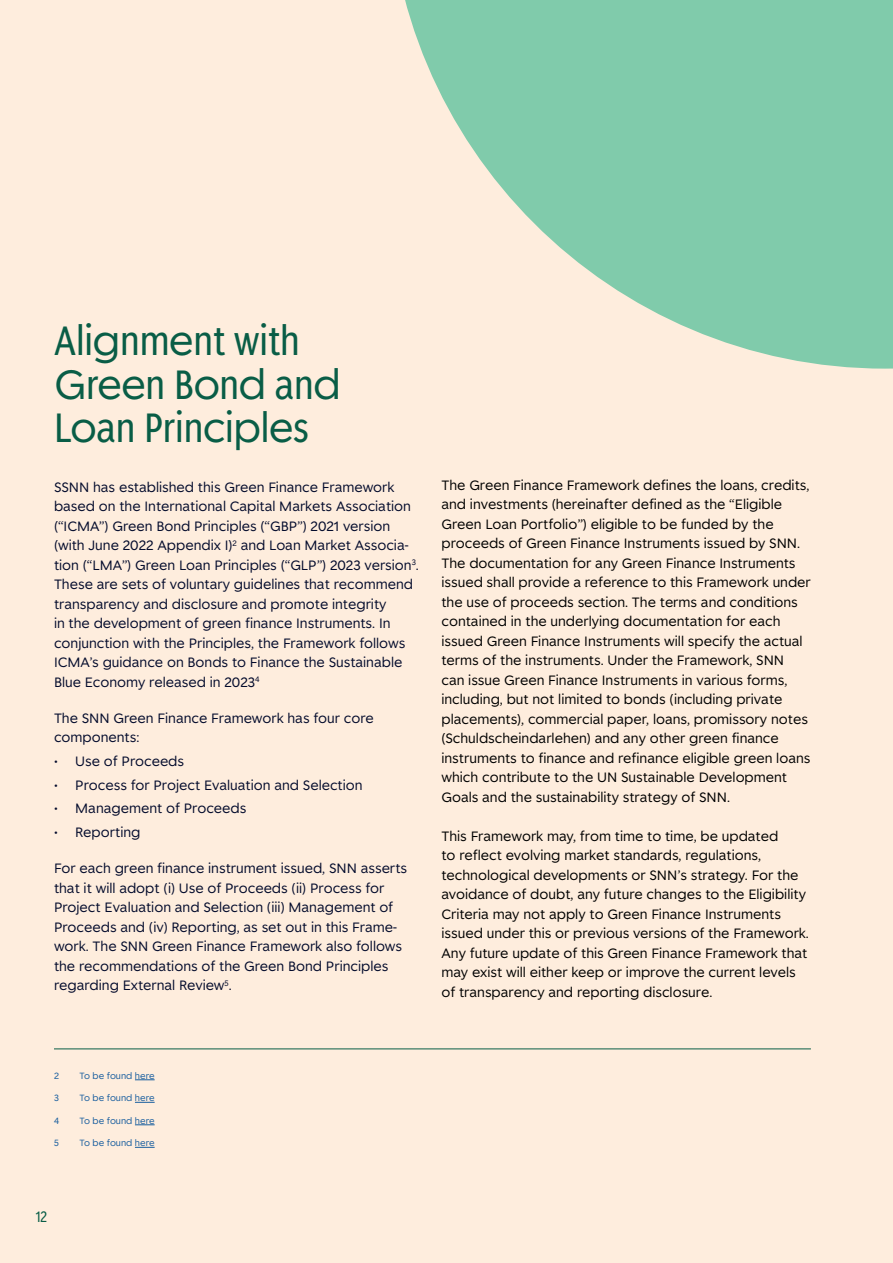
<style>
.page{position:relative;width:893px;height:1263px;background:#feeddd}
.page>*{position:absolute;margin:0;border:0;box-sizing:border-box;transform-origin:0 0}
.Tittel_2_-_kapitler{font:40.65px/43.5px "Spare Bank 1 Title";color:#095d46}
.t1{font:15px "Spare Bank 1 Title";color:#095d46}
.Brødtekst{font:13.5px/19.5px "Spare Bank 1";color:#000}
.Brødtekst-2{font:13.5px/19.5px "Spare Bank 1";color:#030b2c}
.Brødtekst-3{font:9px "Spare Bank 1";color:#175d9e}
</style>
<div class="page">
<svg style="left:405px;top:0;width:488px;height:369px;fill:#80cbab"></svg>
<hr style="left:54px;top:1048px;width:757px;height:1px;background:#095d46">
<svg style="left:135px;top:1079px;width:20px;height:1px"></svg>
<svg style="left:135px;top:1102px;width:20px;height:1px"></svg>
<svg style="left:135px;top:1124px;width:20px;height:1px"></svg>
<svg style="left:135px;top:1147px;width:20px;height:1px"></svg>
<p class="Tittel_2_-_kapitler" style="left:54px;top:318px;width:288px">Alignment with<br>Green Bond and<br>Loan Principles</p>
<p class="Brødtekst-2" style="left:54px;top:477px;width:366px">SSNN has established this Green Finance Framework based on the International Capital Markets Association (“ICMA”) Green Bond Principles (“GBP”) 2021 version (with June 2022 Appendix I)<sup>2</sup> and Loan Market Associa&shy;tion (“LMA”) Green Loan Principles (“GLP”) 2023 version<sup>3</sup>.<br>These are sets of voluntary guidelines that recommend transparency and disclosure and promote integrity<br>in the development of green finance Instruments. In conjunction with the Principles, the Framework follows ICMA’s guidance on Bonds to Finance the Sustainable Blue Economy released in 2023<sup>4</sup></p>
<p class="Brødtekst-2" style="left:54px;top:708px;width:321px">The SNN Green Finance Framework has four core components:</p>
<p class="Brødtekst-2" style="left:54px;top:751px;width:132px">• Use of Proceeds</p>
<p class="Brødtekst-2" style="left:54px;top:775px;width:310px">• Process for Project Evaluation and Selection</p>
<p class="Brødtekst-2" style="left:54px;top:798px;width:194px">• Management of Proceeds</p>
<p class="Brødtekst-2" style="left:54px;top:822px;width:88px">• Reporting</p>
<p class="Brødtekst-2" style="left:54px;top:858px;width:355px">For each green finance instrument issued, SNN asserts that it will adopt (i) Use of Proceeds (ii) Process for Project Evaluation and Selection (iii) Management of Proceeds and (iv) Reporting, as set out in this Frame&shy;work. The SNN Green Finance Framework also follows the recommendations of the Green Bond Principles regarding External Review<sup>5</sup>.</p>
<p class="Brødtekst" style="left:441px;top:475px;width:371px">The Green Finance Framework defines the loans, credits, and investments (hereinafter defined as the “Eligible Green Loan Portfolio”) eligible to be funded by the proceeds of Green Finance Instruments issued by SNN.<br>The documentation for any Green Finance Instruments issued shall provide a reference to this Framework under the use of proceeds section. The terms and conditions contained in the underlying documentation for each issued Green Finance Instruments will specify the actual terms of the instruments. Under the Framework, SNN<br>can issue Green Finance Instruments in various forms, including, but not limited to bonds (including private placements), commercial paper, loans, promissory notes (Schuldscheindarlehen) and any other green finance instruments to finance and refinance eligible green loans which contribute to the UN Sustainable Development Goals and the sustainability strategy of SNN.</p>
<p class="Brødtekst" style="left:441px;top:826px;width:369px">This Framework may, from time to time, be updated<br>to reflect evolving market standards, regulations, technological developments or SNN’s strategy. For the avoidance of doubt, any future changes to the Eligibility Criteria may not apply to Green Finance Instruments issued under this or previous versions of the Framework.<br>Any future update of this Green Finance Framework that may exist will either keep or improve the current levels of transparency and reporting disclosure.</p>
<p class="Brødtekst-3" style="left:54px;top:1070px;width:6px">2</p>
<p class="Brødtekst-3" style="left:79px;top:1070px;width:77px">To be found here</p>
<p class="Brødtekst-3" style="left:54px;top:1092px;width:6px">3</p>
<p class="Brødtekst-3" style="left:79px;top:1092px;width:77px">To be found here</p>
<p class="Brødtekst-3" style="left:54px;top:1115px;width:7px">4</p>
<p class="Brødtekst-3" style="left:79px;top:1115px;width:77px">To be found here</p>
<p class="Brødtekst-3" style="left:54px;top:1137px;width:6px">5</p>
<p class="Brødtekst-3" style="left:79px;top:1137px;width:77px">To be found here</p>
<p class="t1" style="left:36px;top:1207px;width:13px">12</p>
</div>
